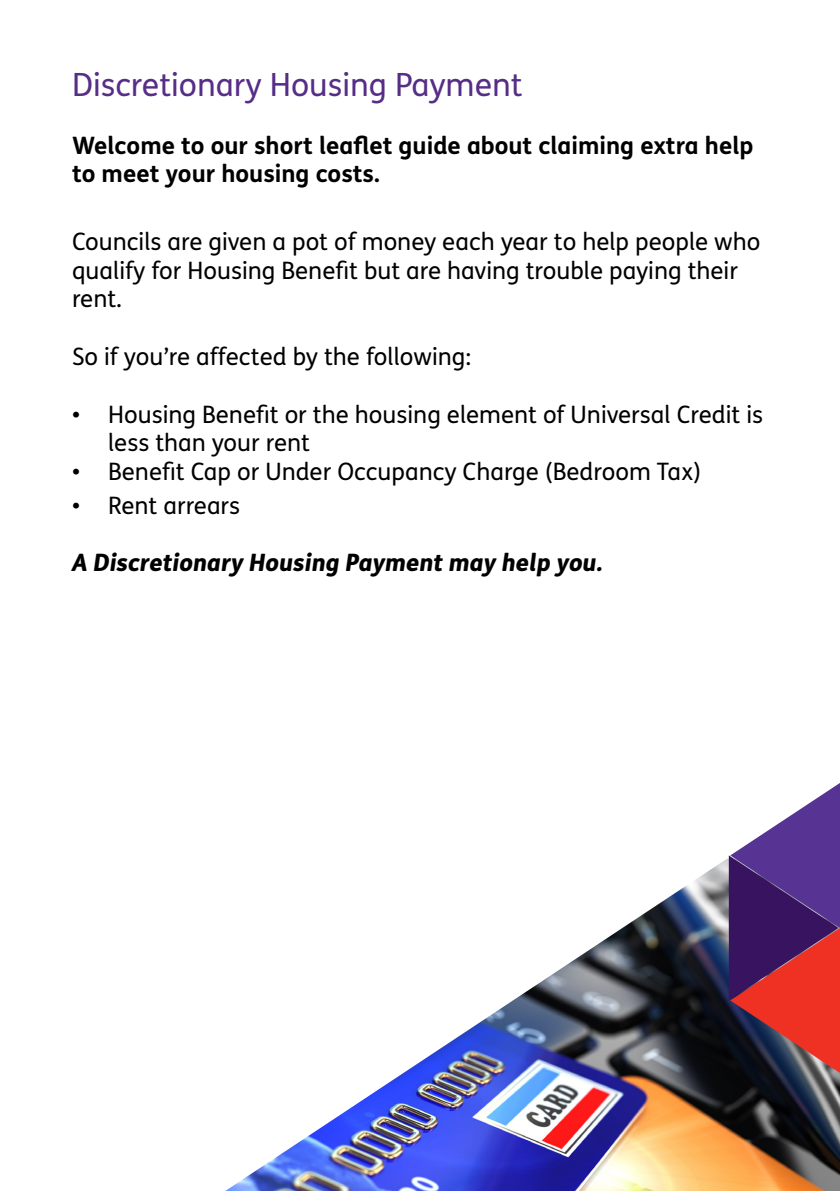
<style>
.page{position:relative;width:840px;height:1191px;background:#fff}
.page>*{position:absolute;margin:0;border:0;box-sizing:border-box;transform-origin:0 0}
.t1{font:32px "FS Me";color:#562d87}
.t2{font:24px/28.8px "FS Me";color:#000}
.t3{font:700 24px/28.8px "FS Me";color:#000}
.t4{font:italic 800 24px "FS Me";color:#000}
</style>
<div class="page">
<img style="left:225px;top:858px;width:614px;height:333px">
<svg style="left:728px;top:783px;width:112px;height:290px;background:#834970"></svg>
<h1 class="t1" style="left:72px;top:63px;width:452px">Discretionary Housing Payment</h1>
<p class="t3" style="left:72px;top:129px;width:682px">Welcome to our short leaflet guide about claiming extra help to meet your housing costs.</p>
<p class="t2" style="left:72px;top:226px;width:689px">Councils are given a pot of money each year to help people who qualify for Housing Benefit but are having trouble paying their rent.</p>
<p class="t2" style="left:72px;top:342px;width:400px">So if you’re affected by the following:</p>
<p class="t2" style="left:108px;top:399px;width:656px;text-indent:-36px">• Housing Benefit or the housing element of Universal Credit is less than your rent</p>
<p class="t2" style="left:72px;top:457px;width:630px">• Benefit Cap or Under Occupancy Charge (Bedroom Tax)</p>
<p class="t2" style="left:72px;top:490px;width:170px">• Rent arrears</p>
<p class="t4" style="left:72px;top:544px;width:531px">A Discretionary Housing Payment may help you.</p>
</div>
